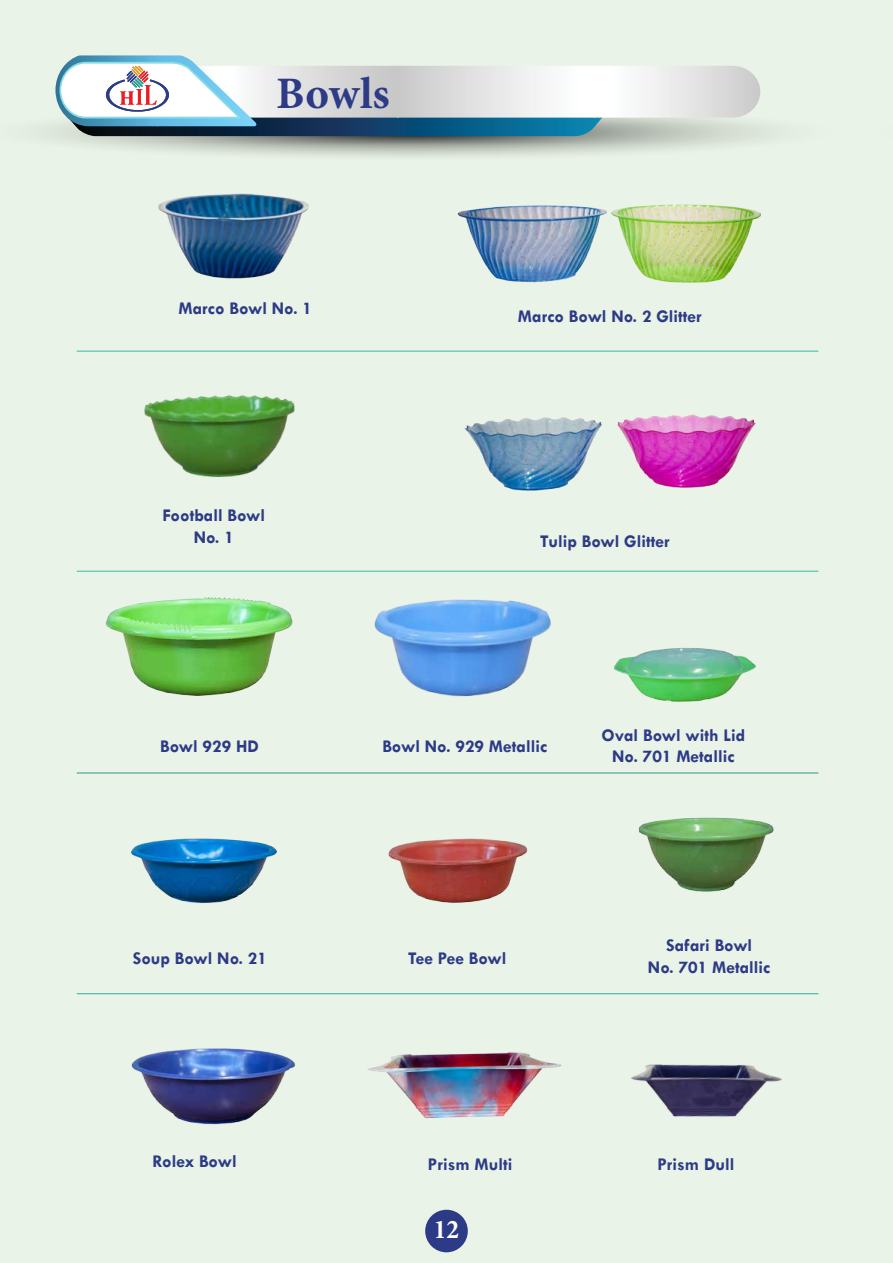
<style>
.page{position:relative;width:893px;height:1263px;background:#eaf3e7}
.page>*{position:absolute;margin:0;border:0;box-sizing:border-box;transform-origin:0 0}
.t1{font:700 45px "Minion Pro";letter-spacing:.005em;color:#2d3b87}
.t2{font:700 condensed 27px "Minion Pro";color:#fff}
.t3{font:700 18px/21.6px "Tw Cen";color:#2d3b87;text-align:center}
</style>
<div class="page">
<div style="left:425px;top:1210px;width:43px;height:42px;background:#2d3b87;border-radius:50%"></div>
<img style="left:43px;top:125px;width:731px;height:32px">
<svg style="left:55px;top:55px;width:705px;height:81px"></svg>
<img style="left:105px;top:597px;width:188px;height:99px">
<img style="left:374px;top:599px;width:177px;height:98px">
<img style="left:158px;top:193px;width:151px;height:86px">
<img style="left:457px;top:204px;width:304px;height:79px">
<img style="left:614px;top:648px;width:142px;height:54px">
<img style="left:631px;top:1064px;width:151px;height:53px">
<hr style="left:77px;top:772px;width:741px;height:1px;background:#fff">
<hr style="left:77px;top:571px;width:741px;height:1px;background:#fff">
<hr style="left:77px;top:351px;width:741px;height:1px;background:#fff">
<hr style="left:77px;top:993px;width:741px;height:1px;background:#fff">
<img style="left:465px;top:414px;width:291px;height:77px">
<img style="left:144px;top:395px;width:151px;height:82px">
<img style="left:367px;top:1052px;width:195px;height:66px">
<img style="left:88px;top:993px;width:261px;height:132px">
<img style="left:638px;top:817px;width:136px;height:75px">
<img style="left:131px;top:838px;width:146px;height:66px">
<img style="left:388px;top:838px;width:140px;height:65px">
<h1 class="t1" style="left:276px;top:62px;width:115px">Bowls</h1>
<p class="t3" style="left:178px;top:297px;width:135px">Marco Bowl No. 1</p>
<p class="t3" style="left:162px;top:504px;width:104px">Football Bowl<br>No. 1</p>
<p class="t3" style="left:518px;top:305px;width:185px">Marco Bowl No. 2 Glitter</p>
<p class="t3" style="left:540px;top:530px;width:131px">Tulip Bowl Glitter</p>
<p class="t3" style="left:160px;top:735px;width:100px">Bowl 929 HD</p>
<p class="t3" style="left:382px;top:735px;width:166px">Bowl No. 929 Metallic</p>
<p class="t3" style="left:601px;top:724px;width:146px">Oval Bowl with Lid<br>No. 701 Metallic</p>
<p class="t3" style="left:133px;top:947px;width:136px">Soup Bowl No. 21</p>
<p class="t3" style="left:408px;top:947px;width:100px">Tee Pee Bowl</p>
<p class="t3" style="left:648px;top:934px;width:124px">Safari Bowl<br>No. 701 Metallic</p>
<p class="t3" style="left:152px;top:1150px;width:86px">Rolex Bowl</p>
<p class="t3" style="left:428px;top:1153px;width:86px">Prism Multi</p>
<h2 class="t2" style="left:434px;top:1211px;width:27px">12</h2>
<p class="t3" style="left:657px;top:1153px;width:78px">Prism Dull</p>
</div>
